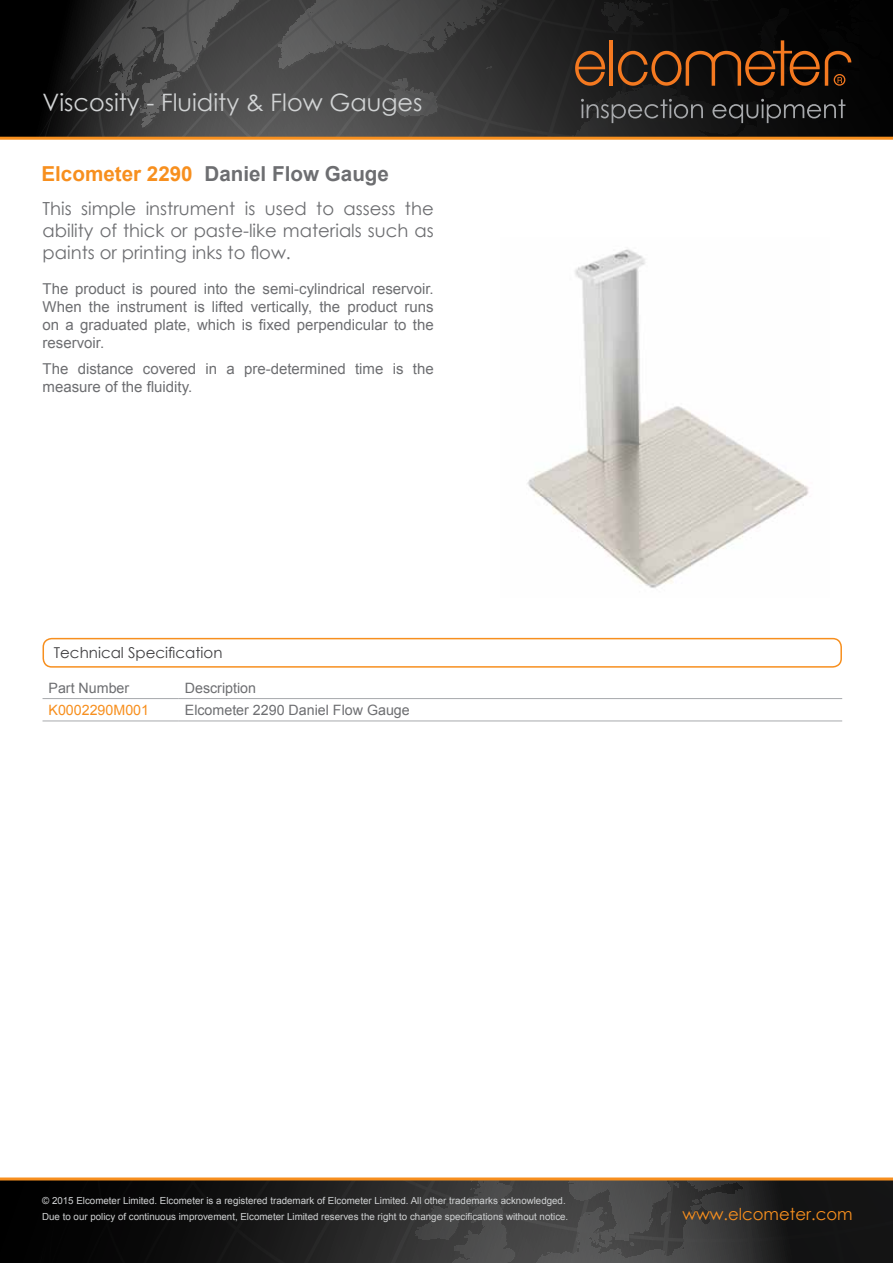
<style>
.page{position:relative;width:893px;height:1263px;background:#fff}
.page>*{position:absolute;margin:0;border:0;box-sizing:border-box;transform-origin:0 0}
.t1{font:24px "Century Gothic";color:#d1d3d4}
.t2{font:700 20.7px "Arial";color:#6d6e71}
.t3{font:18px/21.6px "Century Gothic";color:#6d6e71;text-align:justify}
.t4{font:16.5px "Century Gothic";color:#f78f1e}
.t5{font:15px/18px "Arial";color:#6d6e71;text-align:justify}
.t6{font:15px "Century Gothic";color:#414042}
.t7{font:14.25px "Arial";color:#6d6e71}
.t8{font:14.25px "Arial";color:#f78f1e}
.t9{font:9.75px/15.9px "Arial";color:#d1d3d4}
.s1{color:#f78f1e}
</style>
<div class="page">
<div style="left:0;top:0;width:893px;height:138px;background:#000"></div>
<svg style="left:34px;top:0;width:859px;height:137px;background:#373737"></svg>
<hr style="left:609px;top:40px;width:4px;height:46px;background:#f47920">
<svg style="left:575px;top:51px;width:30px;height:35px"></svg>
<svg style="left:618px;top:0;width:275px;height:86px"></svg>
<svg style="left:581px;top:99px;width:264px;height:24px"></svg>
<hr style="left:0;top:137px;width:893px;height:3px;background:#f78f1e">
<svg style="left:0;top:1180px;width:893px;height:83px;background:#272626"></svg>
<hr style="left:0;top:1177px;width:893px;height:3px;background:#f78f1e">
<img style="left:527px;top:249px;width:282px;height:339px">
<div style="left:43px;top:638px;width:799px;height:30px;border:2px solid #f78f1e;border-radius:9px"></div>
<hr style="left:43px;top:698px;width:136px;height:1px;background:#a7a9ac">
<hr style="left:179px;top:698px;width:663px;height:1px;background:#a7a9ac">
<hr style="left:43px;top:721px;width:136px;height:1px;background:#a7a9ac">
<hr style="left:179px;top:721px;width:663px;height:1px;background:#a7a9ac">
<h1 class="t1" style="left:43px;top:86px;width:381px">Viscosity - Fluidity &amp; Flow Gauges</h1>
<h2 class="t2" style="left:41px;top:160px;width:349px"><span class="s1">Elcometer 2290</span> Daniel Flow Gauge</h2>
<p class="t3" style="left:43px;top:198px;width:393px">This simple instrument is used to assess the ability of thick or paste-like materials such as paints or printing inks to flow.</p>
<p class="t5" style="left:43px;top:280px;width:393px">The product is poured into the semi-cylindrical reservoir.<br>When the instrument is lifted vertically, the product runs on a graduated plate, which is fixed perpendicular to the reservoir.</p>
<p class="t5" style="left:43px;top:360px;width:393px">The distance covered in a pre-determined time is the measure of the fluidity.</p>
<p class="t6" style="left:54px;top:642px;width:170px">Technical Specification</p>
<p class="t7" style="left:49px;top:678px;width:82px">Part Number</p>
<p class="t7" style="left:185px;top:678px;width:73px">Description</p>
<p class="t8" style="left:49px;top:701px;width:102px">K0002290M001</p>
<p class="t7" style="left:185px;top:701px;width:226px">Elcometer 2290 Daniel Flow Gauge</p>
<p class="t9" style="left:42px;top:1192px;width:528px">© 2015 Elcometer Limited. Elcometer is a registered trademark of Elcometer Limited. All other trademarks acknowledged.<br>Due to our policy of continuous improvement, Elcometer Limited reserves the right to change specifications without notice.</p>
<p class="t4" style="left:682px;top:1202px;width:172px">www.elcometer.com</p>
</div>
